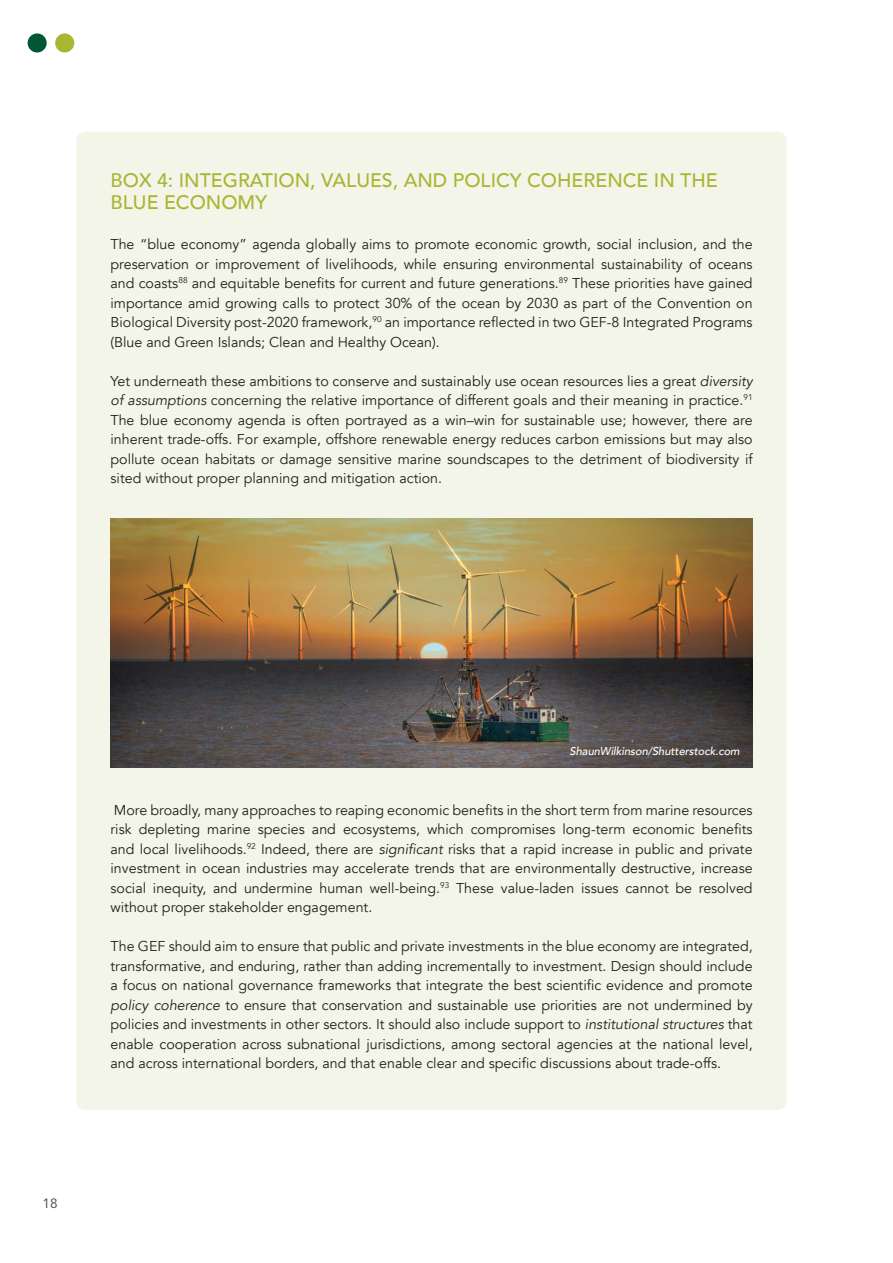
<style>
.page{position:relative;width:893px;height:1263px;background:#fff}
.page>*{position:absolute;margin:0;border:0;box-sizing:border-box;transform-origin:0 0}
.t1{font:500 19.5px/22.5px "Avenir";color:#a9b533}
.t2{font:14.25px/19.5px "Avenir";color:#231f20;text-align:justify}
.t3{font:13.5px "Avenir LT Std";color:#58595b}
.t4{font:italic 500 11.25px "Avenir";letter-spacing:-.01em;color:#fff}
.s1{font-style:italic}
</style>
<div class="page">
<div style="left:28px;top:33px;width:19px;height:20px;background:#005833;border-radius:50%"></div>
<div style="left:55px;top:33px;width:19px;height:20px;background:#a9b533;border-radius:50%"></div>
<div style="left:77px;top:132px;width:710px;height:978px;background:#f3f5e8;border-radius:9px"></div>
<img style="left:111px;top:519px;width:642px;height:248px">
<h1 class="t1" style="left:111px;top:168px;width:609px">BOX 4: INTEGRATION, VALUES, AND POLICY COHERENCE IN THE<br>BLUE ECONOMY</h1>
<p class="t2" style="left:111px;top:235px;width:644px">The “blue economy” agenda globally aims to promote economic growth, social inclusion, and the preservation or improvement of livelihoods, while ensuring environmental sustainability of oceans and coasts<sup>88</sup> and equitable benefits for current and future generations.<sup>89</sup> These priorities have gained importance amid growing calls to protect 30% of the ocean by 2030 as part of the Convention on Biological Diversity post-2020 framework,<sup>90</sup> an importance reflected in two GEF-8 Integrated Programs (Blue and Green Islands; Clean and Healthy Ocean).</p>
<p class="t2" style="left:111px;top:371px;width:644px">Yet underneath these ambitions to conserve and sustainably use ocean resources lies a great <span class="s1">diversity of assumptions</span> concerning the relative importance of different goals and their meaning in practice.<sup>91<br></sup>The blue economy agenda is often portrayed as a win–win for sustainable use; however, there are inherent trade-offs. For example, offshore renewable energy reduces carbon emissions but may also pollute ocean habitats or damage sensitive marine soundscapes to the detriment of biodiversity if sited without proper planning and mitigation action.</p>
<p class="t3" style="left:43px;top:1196px;width:17px">18</p>
<p class="t4" style="left:570px;top:744px;width:172px">ShaunWilkinson/Shutterstock.com</p>
<p class="t2" style="left:111px;top:800px;width:644px">More broadly, many approaches to reaping economic benefits in the short term from marine resources risk depleting marine species and ecosystems, which compromises long-term economic benefits and local livelihoods.<sup>92</sup> Indeed, there are <span class="s1">significant</span> risks that a rapid increase in public and private investment in ocean industries may accelerate trends that are environmentally destructive, increase social inequity, and undermine human well-being.<sup>93</sup> These value-laden issues cannot be resolved without proper stakeholder engagement.</p>
<p class="t2" style="left:111px;top:937px;width:644px">The GEF should aim to ensure that public and private investments in the blue economy are integrated, transformative, and enduring, rather than adding incrementally to investment. Design should include a focus on national governance frameworks that integrate the best scientific evidence and promote <span class="s1">policy coherence</span> to ensure that conservation and sustainable use priorities are not undermined by policies and investments in other sectors. It should also include support to <span class="s1">institutional structures</span> that enable cooperation across subnational jurisdictions, among sectoral agencies at the national level, and across international borders, and that enable clear and specific discussions about trade-offs.</p>
</div>
